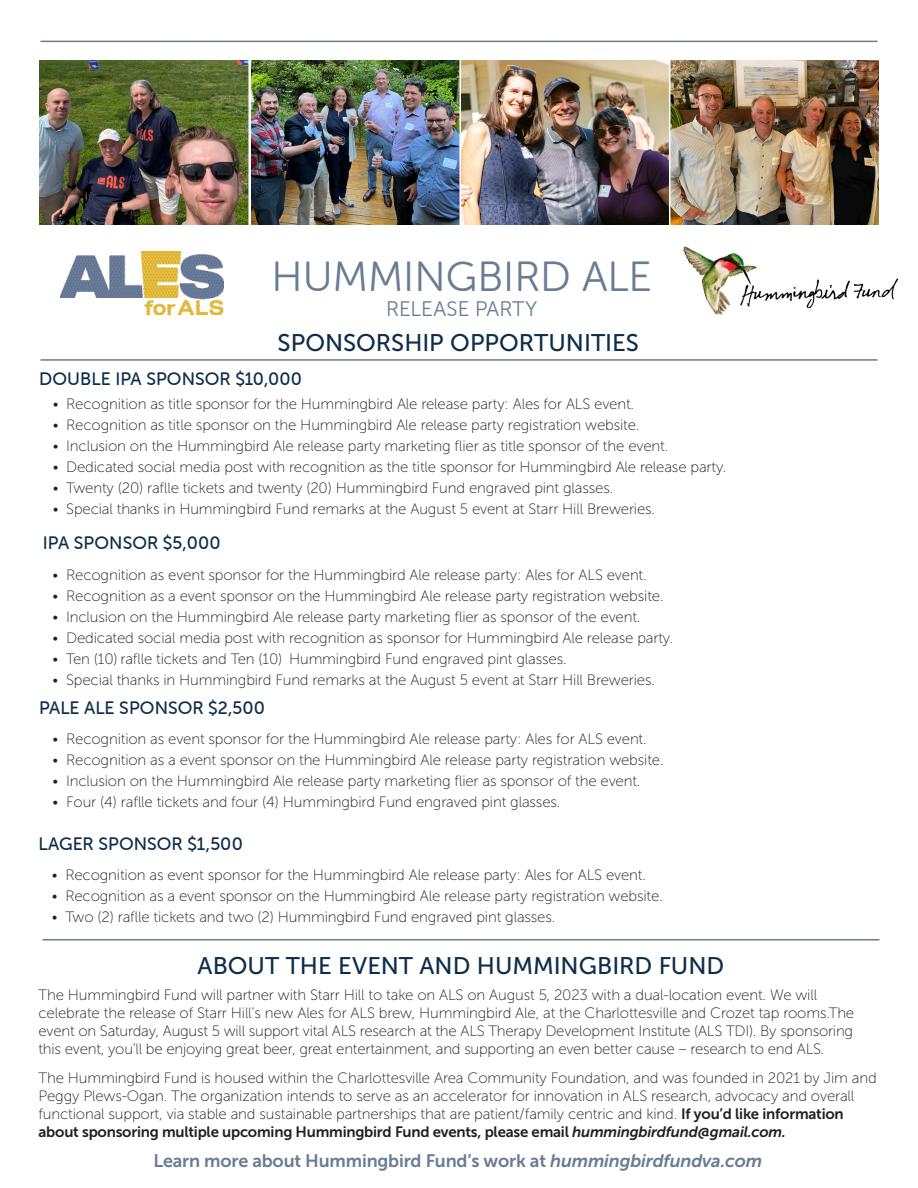
<style>
.page{position:relative;width:918px;height:1188px;background:#fff}
.page>*{position:absolute;margin:0;border:0;box-sizing:border-box;transform-origin:0 0}
.t1{font:42px "Museo Sans Rounded 300";color:#6a7b94}
.t2{font:24px "Museo Sans 500";color:#0f2d4a}
.t3{font:21px "Museo Sans Rounded 300";letter-spacing:.005em;color:#6a7b94}
.t4{font:18px "Museo Sans Rounded 500";letter-spacing:.005em;color:#0f2d4a}
.t5{font:18px "Museo Sans 700";letter-spacing:-.01em;color:#6a7b94}
.t6{font:15px/18px "Museo Sans 100";letter-spacing:-.01em;color:#231f20}
.s1{font-family:"Museo Sans 700"}
.s2{font-family:"Museo Sans 700";font-style:italic}
.s3{font-style:italic}
</style>
<div class="page">
<hr style="left:40px;top:41px;width:838px;height:1px;background:#6a7b94">
<img style="left:39px;top:60px;width:209px;height:165px">
<img style="left:251px;top:60px;width:208px;height:165px">
<img style="left:461px;top:60px;width:418px;height:165px">
<hr style="left:669px;top:52px;width:1px;height:201px;background:#fff">
<img style="left:61px;top:251px;width:162px;height:63px">
<img style="left:683px;top:246px;width:216px;height:69px">
<hr style="left:40px;top:359px;width:838px;height:2px;background:#6a7b94">
<hr style="left:43px;top:939px;width:837px;height:2px;background:#6a7b94">
<p class="t1" style="left:272px;top:254px;width:382px">HUMMINGBIRD ALE</p>
<p class="t3" style="left:386px;top:298px;width:153px">RELEASE PARTY</p>
<p class="t2" style="left:278px;top:329px;width:363px">SPONSORSHIP OPPORTUNITIES</p>
<p class="t4" style="left:39px;top:369px;width:264px">DOUBLE IPA SPONSOR $10,000</p>
<p class="t6" style="left:53px;top:395px;width:583px">• Recognition as title sponsor for the Hummingbird Ale release party: Ales for ALS event.</p>
<p class="t6" style="left:53px;top:416px;width:588px">• Recognition as title sponsor on the Hummingbird Ale release party registration website.</p>
<p class="t6" style="left:53px;top:437px;width:617px">• Inclusion on the Hummingbird Ale release party marketing flier as title sponsor of the event.</p>
<p class="t6" style="left:53px;top:458px;width:675px">• Dedicated social media post with recognition as the title sponsor for Hummingbird Ale release party.</p>
<p class="t6" style="left:53px;top:479px;width:562px">• Twenty (20) raflle tickets and twenty (20) Hummingbird Fund engraved pint glasses.</p>
<p class="t6" style="left:53px;top:500px;width:604px">• Special thanks in Hummingbird Fund remarks at the August 5 event at Starr Hill Breweries.</p>
<p class="t4" style="left:43px;top:533px;width:179px">IPA SPONSOR $5,000</p>
<p class="t6" style="left:53px;top:566px;width:596px">• Recognition as event sponsor for the Hummingbird Ale release party: Ales for ALS event.</p>
<p class="t6" style="left:53px;top:587px;width:613px">• Recognition as a event sponsor on the Hummingbird Ale release party registration website.</p>
<p class="t6" style="left:53px;top:608px;width:589px">• Inclusion on the Hummingbird Ale release party marketing flier as sponsor of the event.</p>
<p class="t6" style="left:53px;top:629px;width:622px">• Dedicated social media post with recognition as sponsor for Hummingbird Ale release party.</p>
<p class="t6" style="left:53px;top:650px;width:515px">• Ten (10) raflle tickets and Ten (10) Hummingbird Fund engraved pint glasses.</p>
<p class="t6" style="left:53px;top:671px;width:604px">• Special thanks in Hummingbird Fund remarks at the August 5 event at Starr Hill Breweries.</p>
<p class="t4" style="left:39px;top:698px;width:227px">PALE ALE SPONSOR $2,500</p>
<p class="t6" style="left:53px;top:730px;width:596px">• Recognition as event sponsor for the Hummingbird Ale release party: Ales for ALS event.</p>
<p class="t6" style="left:53px;top:751px;width:613px">• Recognition as a event sponsor on the Hummingbird Ale release party registration website.</p>
<p class="t6" style="left:53px;top:772px;width:589px">• Inclusion on the Hummingbird Ale release party marketing flier as sponsor of the event.</p>
<p class="t6" style="left:53px;top:793px;width:509px">• Four (4) raflle tickets and four (4) Hummingbird Fund engraved pint glasses.</p>
<p class="t4" style="left:38px;top:834px;width:206px">LAGER SPONSOR $1,500</p>
<p class="t6" style="left:52px;top:866px;width:596px">• Recognition as event sponsor for the Hummingbird Ale release party: Ales for ALS event.</p>
<p class="t6" style="left:52px;top:887px;width:613px">• Recognition as a event sponsor on the Hummingbird Ale release party registration website.</p>
<p class="t6" style="left:52px;top:908px;width:505px">• Two (2) raflle tickets and two (2) Hummingbird Fund engraved pint glasses.</p>
<p class="t2" style="left:198px;top:952px;width:528px">ABOUT THE EVENT AND HUMMINGBIRD FUND</p>
<p class="t6" style="left:38px;top:986px;width:817px">The Hummingbird Fund will partner with Starr Hill to take on ALS on August 5, 2023 with a dual-location event. We will celebrate the release of Starr Hill’s new Ales for ALS brew, Hummingbird Ale, at the Charlottesville and Crozet tap rooms.The event on Saturday, August 5 will support vital ALS research at the ALS Therapy Development Institute (ALS TDI). By sponsoring this event, you’ll be enjoying great beer, great entertainment, and supporting an even better cause – research to end ALS.</p>
<p class="t6" style="left:38px;top:1069px;width:840px">The Hummingbird Fund is housed within the Charlottesville Area Community Foundation, and was founded in 2021 by Jim and Peggy Plews-Ogan. The organization intends to serve as an accelerator for innovation in ALS research, advocacy and overall functional support, via stable and sustainable partnerships that are patient/family centric and kind. <span class="s1">If you’d like information about sponsoring multiple upcoming Hummingbird Fund events, please email</span> <span class="s2">hummingbirdfund@gmail.com.</span></p>
<p class="t5" style="left:154px;top:1151px;width:610px">Learn more about Hummingbird Fund’s work at <span class="s3">hummingbirdfundva.com</span></p>
</div>
